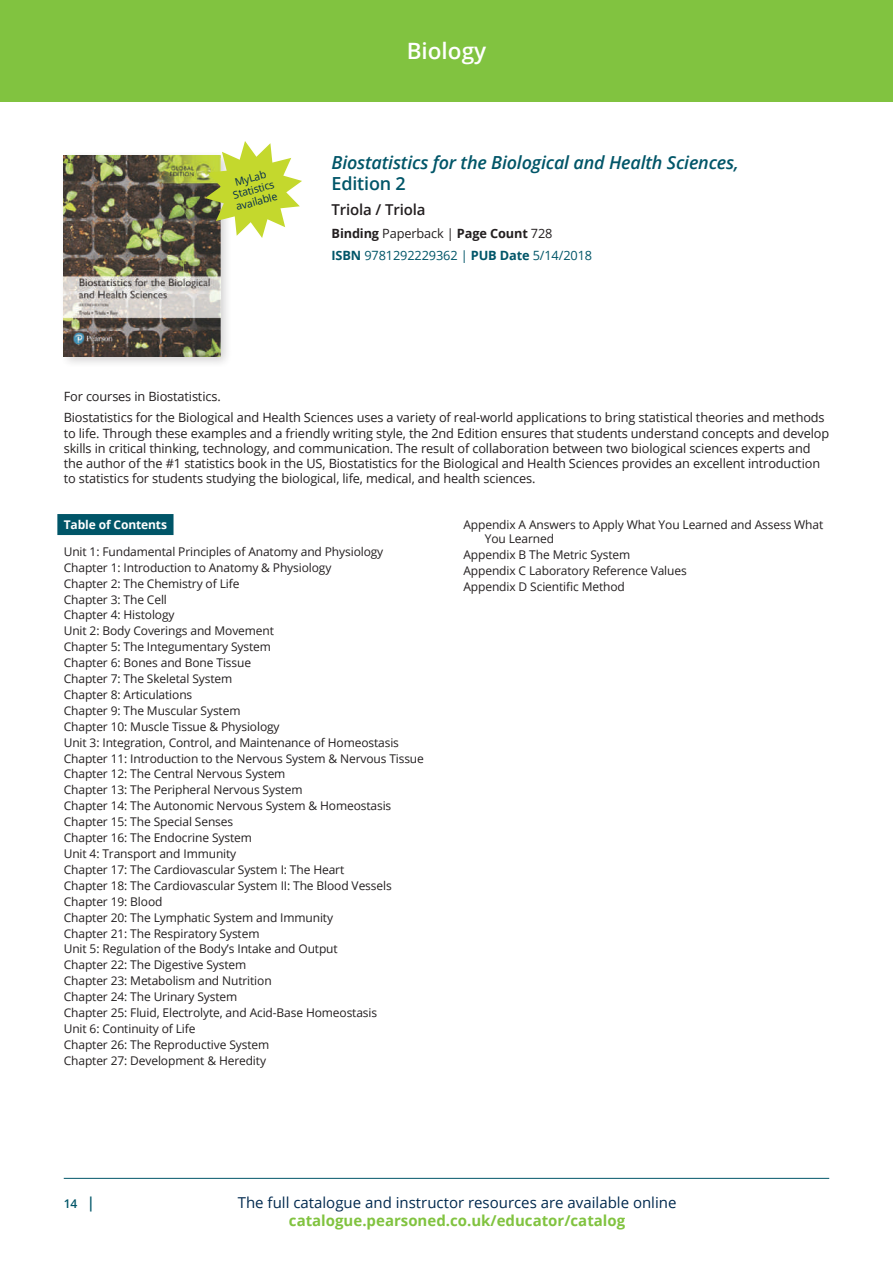
<style>
.page{position:relative;width:893px;height:1263px;background:#fff}
.page>*{position:absolute;margin:0;border:0;box-sizing:border-box;transform-origin:0 0}
.t1{font:600 22.5px "Open Sans";color:#fff}
.t2{font:italic 600 18px/21px "Open Sans";letter-spacing:-.01em;color:#005568}
.t3{font:15px "Open Sans";color:#00294e}
.t4{font:700 15px "Open Sans";color:#81c340}
.t5{font:600 15px "Open Sans";letter-spacing:-.01em;color:#231f20}
.t6{font:12.75px/15.3px "Open Sans";letter-spacing:-.01em;color:#231f20}
.t7{font:12.75px/21.8px "Open Sans";letter-spacing:-.01em;color:#005568}
.t8{font:12px/15.9px "Open Sans";letter-spacing:-.01em;color:#231f20}
.t9{font:700 12px "Open Sans";letter-spacing:-.01em;color:#fff}
.t10{font:600 12px "Open Sans";color:#005568}
.t11{font:10.5px/12px "Open Sans";color:#00294e;text-align:center}
.s1{font-style:normal}
.s2{font-weight:700;color:#231f20}
.s3{color:#231f20}
.s4{font-weight:700}
.s5{font-size:15px}
</style>
<div class="page">
<div style="left:0;top:0;width:893px;height:102px;background:#81c340"></div>
<hr style="left:64px;top:1178px;width:765px;height:1px;background:#005568">
<div style="left:60px;top:151px;width:173px;height:218px;background:#231f20;opacity:.2"></div>
<img style="left:64px;top:155px;width:156px;height:201px">
<svg style="left:205px;top:141px;width:97px;height:97px"></svg>
<div style="left:57px;top:514px;width:116px;height:21px;background:#005568"></div>
<p class="t11" style="left:228px;top:177px;width:44px;rotate:-15deg">MyLab<br>Statistics available</p>
<h1 class="t1" style="left:407px;top:35px;width:81px">Biology</h1>
<p class="t2" style="left:332px;top:152px;width:409px">Biostatistics for the Biological and Health Sciences,<br><span class="s1">Edition 2</span></p>
<p class="t5" style="left:332px;top:199px;width:95px">Triola / Triola</p>
<p class="t7" style="left:332px;top:223px;width:262px"><span class="s2">Binding</span> <span class="s3">Paperback |</span> <span class="s2">Page Count</span> <span class="s3">728<br></span><span class="s4">ISBN</span> 9781292229362 | <span class="s4">PUB Date</span> 5/14/2018</p>
<p class="t6" style="left:64px;top:385px;width:762px;line-height:21.8px">For courses in Biostatistics.<br>Biostatistics for the Biological and Health Sciences uses a variety of real-world applications to bring statistical theories and methods</p>
<p class="t6" style="left:64px;top:425px;width:767px">to life. Through these examples and a friendly writing style, the 2nd Edition ensures that students understand concepts and develop skills in critical thinking, technology, and communication. The result of collaboration between two biological sciences experts and the author of the #1 statistics book in the US, Biostatistics for the Biological and Health Sciences provides an excellent introduction to statistics for students studying the biological, life, medical, and health sciences.</p>
<p class="t9" style="left:64px;top:516px;width:105px">Table of Contents</p>
<p class="t8" style="left:64px;top:543px;width:362px">Unit 1: Fundamental Principles of Anatomy and Physiology Chapter 1: Introduction to Anatomy &amp; Physiology<br>Chapter 2: The Chemistry of Life<br>Chapter 3: The Cell<br>Chapter 4: Histology<br>Unit 2: Body Coverings and Movement<br>Chapter 5: The Integumentary System<br>Chapter 6: Bones and Bone Tissue<br>Chapter 7: The Skeletal System<br>Chapter 8: Articulations<br>Chapter 9: The Muscular System<br>Chapter 10: Muscle Tissue &amp; Physiology<br>Unit 3: Integration, Control, and Maintenance of Homeostasis Chapter 11: Introduction to the Nervous System &amp; Nervous Tissue Chapter 12: The Central Nervous System<br>Chapter 13: The Peripheral Nervous System<br>Chapter 14: The Autonomic Nervous System &amp; Homeostasis Chapter 15: The Special Senses<br>Chapter 16: The Endocrine System<br>Unit 4: Transport and Immunity<br>Chapter 17: The Cardiovascular System I: The Heart<br>Chapter 18: The Cardiovascular System II: The Blood Vessels Chapter 19: Blood<br>Chapter 20: The Lymphatic System and Immunity<br>Chapter 21: The Respiratory System<br>Unit 5: Regulation of the Body’s Intake and Output<br>Chapter 22: The Digestive System<br>Chapter 23: Metabolism and Nutrition<br>Chapter 24: The Urinary System<br>Chapter 25: Fluid, Electrolyte, and Acid-Base Homeostasis<br>Unit 6: Continuity of Life<br>Chapter 26: The Reproductive System<br>Chapter 27: Development &amp; Heredity</p>
<p class="t8" style="left:485px;top:517px;width:340px;line-height:14.4px;text-indent:-21px">Appendix A Answers to Apply What You Learned and Assess What<br>You Learned</p>
<p class="t8" style="left:463px;top:546px;width:225px">Appendix B The Metric System<br>Appendix C Laboratory Reference Values<br>Appendix D Scientific Method</p>
<p class="t10" style="left:64px;top:1195px;width:33px">14 <span class="s5">|</span></p>
<p class="t3" style="left:238px;top:1192px;width:440px">The full catalogue and instructor resources are available online</p>
<p class="t4" style="left:289px;top:1210px;width:338px">catalogue.pearsoned.co.uk/educator/catalog</p>
</div>
